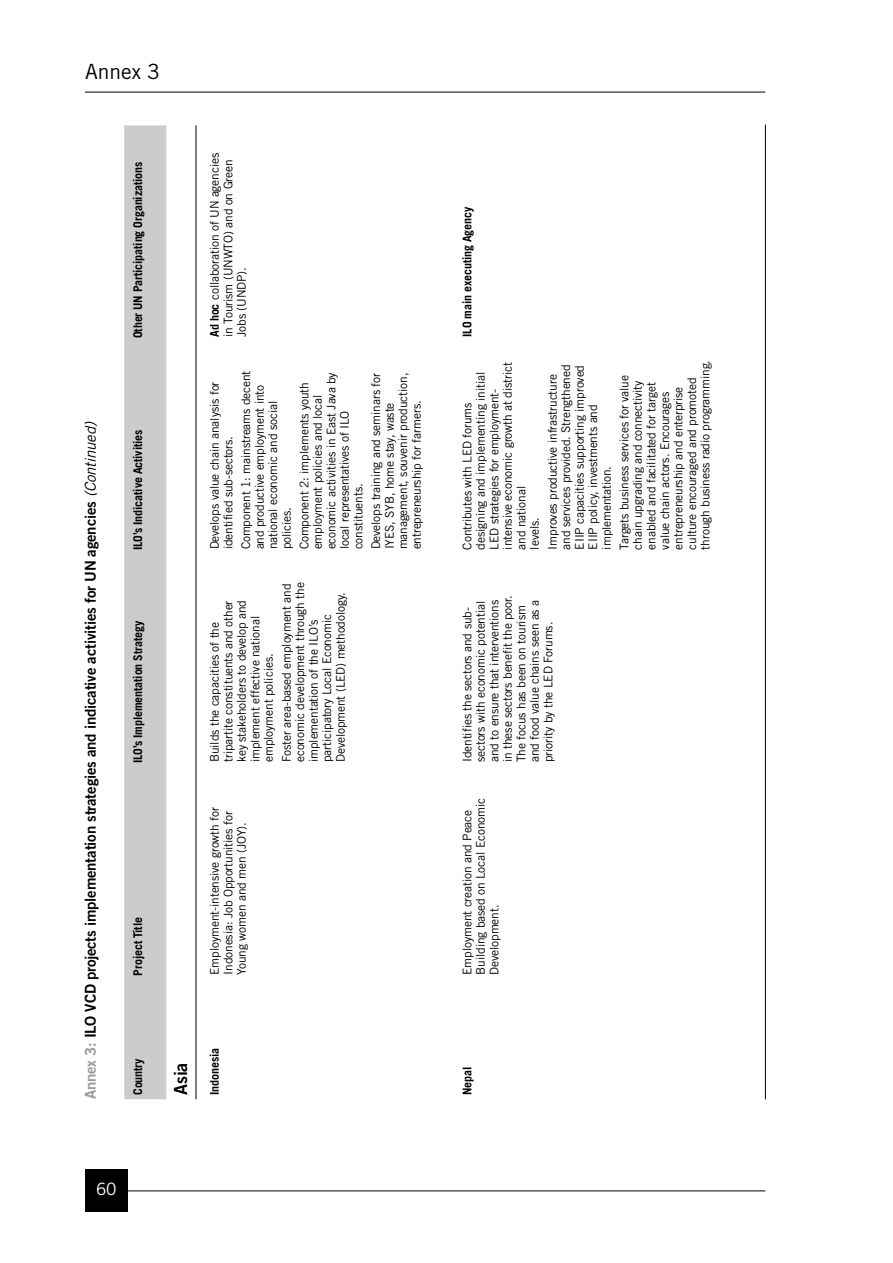
<style>
.page{position:relative;width:893px;height:1263px;background:#fff}
.page>*{position:absolute;margin:0;border:0;box-sizing:border-box;transform-origin:0 0}
.t1{font:21px "Trade Gothic";color:#000}
.t2{font:18px "Trade Gothic Bold Two";color:#000}
.t3{font:16.95px "Trade Gothic";color:#fff}
.t4{font:15px "Trade Gothic Bold Two";letter-spacing:-.01em;color:#000}
.t5{font:12px/13.5px "Trade Gothic";letter-spacing:-.01em;color:#000}
.t6{font:700 12px "Trade Gothic";letter-spacing:-.01em;color:#000}
.s1{color:#999}
.s2{font-family:"Trade Gothic";font-style:italic}
.s3{font-weight:700}
</style>
<div class="page">
<hr style="left:85px;top:92px;width:680px;height:1px;background:#000">
<div style="left:85px;top:1169px;width:43px;height:42px;background:#000"></div>
<hr style="left:128px;top:1190px;width:637px;height:1px;background:#000">
<div style="left:124px;top:125px;width:42px;height:974px;background:#ccc"></div>
<hr style="left:196px;top:125px;width:1px;height:974px;background:#000">
<hr style="left:765px;top:125px;width:1px;height:974px;background:#000">
<h1 class="t1" style="left:85px;top:64px;width:76px">Annex 3</h1>
<p class="t4" style="left:85px;top:1099px;width:678px;rotate:-90deg"><span class="s1">Annex 3:</span> ILO VCD projects implementation strategies and indicative activities for UN agencies <span class="s2">(Continued)</span></p>
<p class="t6" style="left:133px;top:338px;width:178px;rotate:-90deg">Other UN Participating Organizations</p>
<p class="t6" style="left:133px;top:550px;width:122px;rotate:-90deg">ILO’s Indicative Activities</p>
<p class="t6" style="left:133px;top:763px;width:144px;rotate:-90deg">ILO’s Implementation Strategy</p>
<p class="t6" style="left:133px;top:975px;width:60px;rotate:-90deg">Project Title</p>
<p class="t5" style="left:209px;top:337px;width:185px;rotate:-90deg"><span class="s3">Ad hoc</span> collaboration of UN agencies in Tourism (UNWTO) and on Green<br>Jobs (UNDP).</p>
<p class="t5" style="left:209px;top:549px;width:169px;rotate:-90deg">Develops value chain analysis for identified sub-sectors.</p>
<p class="t5" style="left:240px;top:549px;width:180px;rotate:-90deg">Component 1: mainstreams decent and productive employment into national economic and social policies.</p>
<p class="t5" style="left:299px;top:549px;width:179px;rotate:-90deg">Component 2: implements youth employment policies and local economic activities in East Java by local representatives of ILO constituents.</p>
<p class="t5" style="left:370px;top:549px;width:178px;rotate:-90deg">Develops training and seminars for<br>IYES, SYB, home stay, waste management, souvenir production, entrepreneurship for farmers.</p>
<p class="t5" style="left:281px;top:762px;width:181px;rotate:-90deg">Foster area-based employment and economic development through the implementation of the ILO’s participatory Local Economic<br>Development (LED) methodology.</p>
<p class="t5" style="left:209px;top:762px;width:164px;rotate:-90deg">Builds the capacities of the tripartite constituents and other key stakeholders to develop and implement effective national employment policies.</p>
<p class="t5" style="left:209px;top:975px;width:169px;rotate:-90deg">Employment-intensive growth for<br>Indonesia: Job Opportunities for<br>Young women and men (JOY).</p>
<p class="t6" style="left:133px;top:1095px;width:38px;rotate:-90deg">Country</p>
<h2 class="t2" style="left:174px;top:1095px;width:34px;rotate:-90deg">Asia</h2>
<p class="t6" style="left:210px;top:1095px;width:48px;rotate:-90deg">Indonesia</p>
<h3 class="t3" style="left:96px;top:1182px;width:22px">60</h3>
<p class="t6" style="left:463px;top:337px;width:132px;rotate:-90deg">ILO main executing Agency</p>
<p class="t5" style="left:462px;top:549px;width:189px;rotate:-90deg">Contributes with LED forums designing and implementing initial<br>LED strategies for employment&shy;intensive economic growth at district and national<br>levels.</p>
<p class="t5" style="left:547px;top:549px;width:186px;rotate:-90deg">Improves productive infrastructure and services provided. Strengthened<br>EIIP capacities supporting improved<br>EIIP policy, investments and implementation.</p>
<p class="t5" style="left:619px;top:549px;width:191px;rotate:-90deg">Targets business services for value chain upgrading and connectivity enabled and facilitated for target value chain actors. Encourages entrepreneurship and enterprise culture encouraged and promoted through business radio programming.</p>
<p class="t5" style="left:461px;top:762px;width:169px;rotate:-90deg">Identifies the sectors and sub&shy;sectors with economic potential and to ensure that interventions in these sectors benefit the poor.<br>The focus has been on tourism and food value chains seen as a priority by the LED Forums.</p>
<p class="t5" style="left:461px;top:975px;width:178px;rotate:-90deg">Employment creation and Peace<br>Building based on Local Economic<br>Development.</p>
<p class="t6" style="left:463px;top:1095px;width:30px;rotate:-90deg">Nepal</p>
</div>
